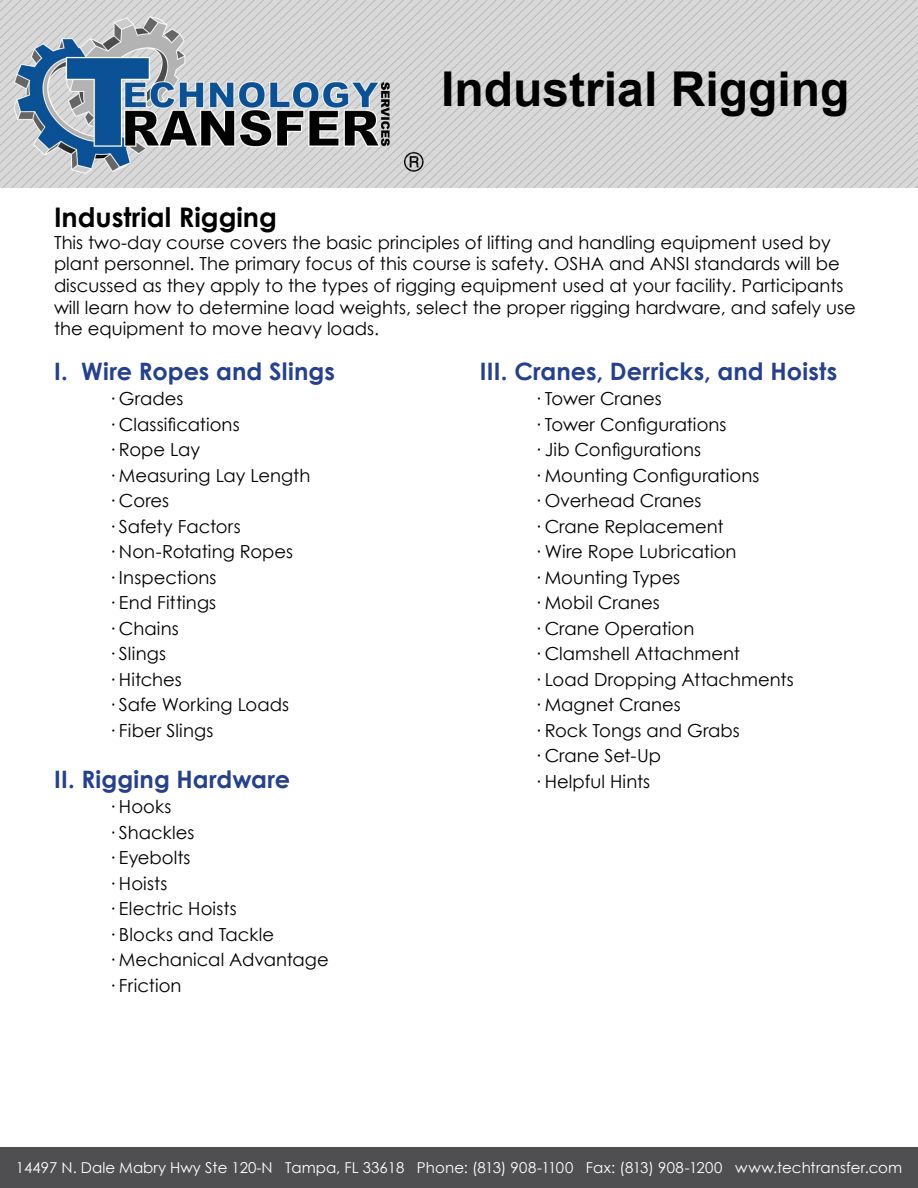
<style>
.page{position:relative;width:918px;height:1188px;background:#fff}
.page>*{position:absolute;margin:0;border:0;box-sizing:border-box;transform-origin:0 0}
.t1{font:700 48px "Arial";color:#000}
.t2{font:700 27px "Century Gothic";color:#000}
.t3{font:700 24px "Century Gothic";letter-spacing:.005em;color:#25408f}
.t4{font:18px/25.5px "Century Gothic";color:#000}
.t5{font:15px "Century Gothic";color:#fff}
</style>
<div class="page">
<img style="left:0;top:0;width:918px;height:188px">
<div style="left:0;top:1147px;width:918px;height:41px;background:#4f4f51"></div>
<h1 class="t1" style="left:441px;top:57px;width:410px">Industrial Rigging</h1>
<h2 class="t2" style="left:54px;top:197px;width:225px">Industrial Rigging</h2>
<p class="t4" style="left:54px;top:231px;width:803px;line-height:21.6px">This two-day course covers the basic principles of lifting and handling equipment used by plant personnel. The primary focus of this course is safety. OSHA and ANSI standards will be discussed as they apply to the types of rigging equipment used at your facility. Participants will learn how to determine load weights, select the proper rigging hardware, and safely use the equipment to move heavy loads.</p>
<h3 class="t3" style="left:54px;top:353px;width:283px">I. Wire Ropes and Slings</h3>
<p class="t4" style="left:108px;top:386px;width:204px">· Grades<br>· Classifications<br>· Rope Lay<br>· Measuring Lay Length · Cores<br>· Safety Factors<br>· Non-Rotating Ropes<br>· Inspections<br>· End Fittings<br>· Chains<br>· Slings<br>· Hitches<br>· Safe Working Loads<br>· Fiber Slings</p>
<h3 class="t3" style="left:54px;top:761px;width:238px">II. Rigging Hardware</h3>
<p class="t4" style="left:108px;top:794px;width:222px">· Hooks<br>· Shackles<br>· Eyebolts<br>· Hoists<br>· Electric Hoists<br>· Blocks and Tackle<br>· Mechanical Advantage · Friction</p>
<h3 class="t3" style="left:480px;top:353px;width:359px">III. Cranes, Derricks, and Hoists</h3>
<p class="t4" style="left:534px;top:386px;width:262px">· Tower Cranes<br>· Tower Configurations<br>· Jib Configurations<br>· Mounting Configurations<br>· Overhead Cranes<br>· Crane Replacement<br>· Wire Rope Lubrication<br>· Mounting Types<br>· Mobil Cranes<br>· Crane Operation<br>· Clamshell Attachment<br>· Load Dropping Attachments · Magnet Cranes<br>· Rock Tongs and Grabs<br>· Crane Set-Up<br>· Helpful Hints</p>
<p class="t5" style="left:16px;top:1157px;width:390px">14497 N. Dale Mabry Hwy Ste 120-N Tampa, FL 33618</p>
<p class="t5" style="left:417px;top:1157px;width:487px">Phone: (813) 908-1100 Fax: (813) 908-1200 www.techtransfer.com</p>
</div>
